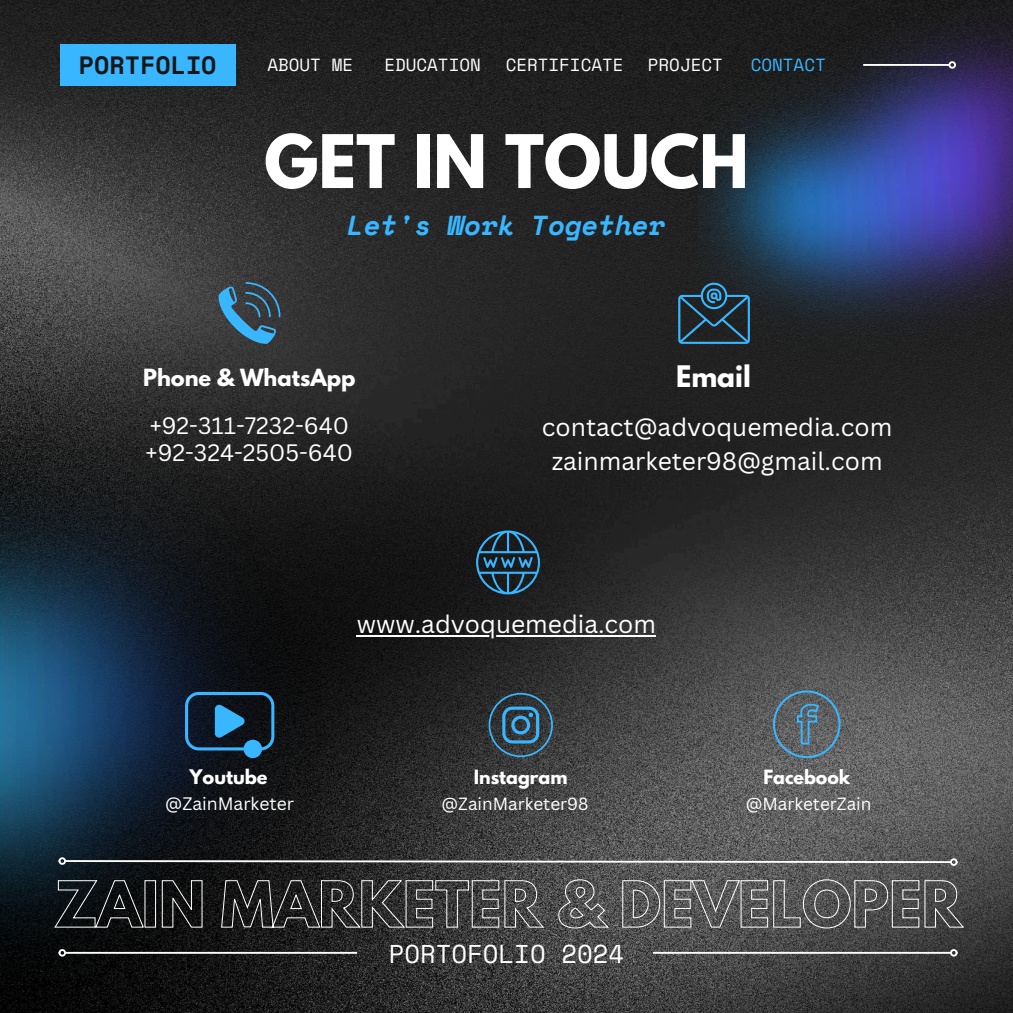
<style>
.page{position:relative;width:1013px;height:1013px;background:#fff}
.page>*{position:absolute;margin:0;border:0;box-sizing:border-box;transform-origin:0 0}
.t1{font:700 65.38px "League Spartan";color:#fff}
.t2{font:italic 700 27.38px "Space Mono";color:#38b6ff}
.t3{font:700 26.25px "League Spartan";color:#fff}
.t4{font:25.62px "Space Mono";color:#fff}
.t5{font:700 25px "Space Mono";color:#161616}
.t6{font:24.62px/34.4px "Canva Sans";color:#fff;text-align:center}
.t7{font:23.12px "Canva Sans";color:#fff}
.t8{font:700 21px "League Spartan";color:#fff}
.t9{font:700 17.75px "League Spartan";color:#fff}
.t10{font:17.5px "Space Mono";color:#fff}
.t11{font:17.5px "Canva Sans";color:#fff}
.t12{font:17.5px "Space Mono";color:#38b6ff}
.t13{font:700 17.38px "League Spartan";color:#fff}
.t14{font:17.12px "Canva Sans";color:#fff}
</style>
<div class="page">
<img style="left:0;top:0;width:1012px;height:1012px">
<img style="left:0;top:439px;width:325px;height:555px">
<img style="left:698px;top:0;width:314px;height:351px">
<hr style="left:66px;top:951px;width:291px;height:2px;background:#fff">
<div style="left:58px;top:949px;width:8px;height:7px;border:2px solid #fff;border-radius:50%"></div>
<hr style="left:653px;top:951px;width:297px;height:2px;background:#fff">
<div style="left:950px;top:949px;width:7px;height:7px;border:2px solid #fff;border-radius:50%"></div>
<svg style="left:64px;top:859px;width:887px;height:5px"></svg>
<div style="left:58px;top:857px;width:8px;height:7px;border:2px solid #fff;border-radius:50%"></div>
<div style="left:950px;top:858px;width:7px;height:7px;border:2px solid #fff;border-radius:50%"></div>
<svg style="left:218px;top:282px;width:62px;height:62px;background:#395e74"></svg>
<svg style="left:678px;top:282px;width:72px;height:62px;background:#264455"></svg>
<svg style="left:488px;top:693px;width:65px;height:64px;background:#35505f"></svg>
<svg style="left:185px;top:692px;width:89px;height:66px;background:#193f59"></svg>
<hr style="left:863px;top:64px;width:86px;height:2px;background:#fff">
<div style="left:948px;top:61px;width:8px;height:8px;border:2px solid #fff;border-radius:50%"></div>
<div style="left:60px;top:44px;width:175px;height:42px;background:#38b6ff"></div>
<svg style="left:773px;top:690px;width:67px;height:68px;background:#596c77"></svg>
<svg style="left:54px;top:879px;width:910px;height:49px;background:#4c4c4d"></svg>
<svg style="left:476px;top:530px;width:64px;height:64px;background:#224458"></svg>
<hr style="left:357px;top:635px;width:299px;height:2px;background:#fff">
<p class="t5" style="left:79px;top:46px;width:139px">PORTFOLIO</p>
<p class="t10" style="left:267px;top:51px;width:87px">ABOUT ME</p>
<p class="t10" style="left:384px;top:51px;width:98px">EDUCATION</p>
<p class="t10" style="left:505px;top:51px;width:119px">CERTIFICATE</p>
<p class="t10" style="left:648px;top:51px;width:76px">PROJECT</p>
<p class="t12" style="left:750px;top:51px;width:76px">CONTACT</p>
<h1 class="t1" style="left:264px;top:129px;width:486px">GET IN TOUCH</h1>
<p class="t2" style="left:347px;top:204px;width:320px">Let's Work Together</p>
<p class="t8" style="left:143px;top:367px;width:214px">Phone &amp; WhatsApp</p>
<p class="t3" style="left:676px;top:363px;width:76px">Email</p>
<p class="t7" style="left:150px;top:409px;width:201px">+92-311-7232-640</p>
<p class="t7" style="left:146px;top:436px;width:209px">+92-324-2505-640</p>
<p class="t6" style="left:542px;top:409px;width:352px">contact@advoquemedia.com zainmarketer98@gmail.com</p>
<p class="t9" style="left:189px;top:768px;width:80px">Youtube</p>
<p class="t11" style="left:165px;top:791px;width:130px">@ZainMarketer</p>
<p class="t6" style="left:357px;top:606px;width:301px">www.advoquemedia.com</p>
<p class="t13" style="left:474px;top:768px;width:95px">Instagram</p>
<p class="t14" style="left:441px;top:791px;width:148px">@ZainMarketer98</p>
<p class="t4" style="left:389px;top:934px;width:237px">PORTOFOLIO 2024</p>
<p class="t13" style="left:763px;top:768px;width:88px">Facebook</p>
<p class="t14" style="left:745px;top:791px;width:127px">@MarketerZain</p>
</div>
